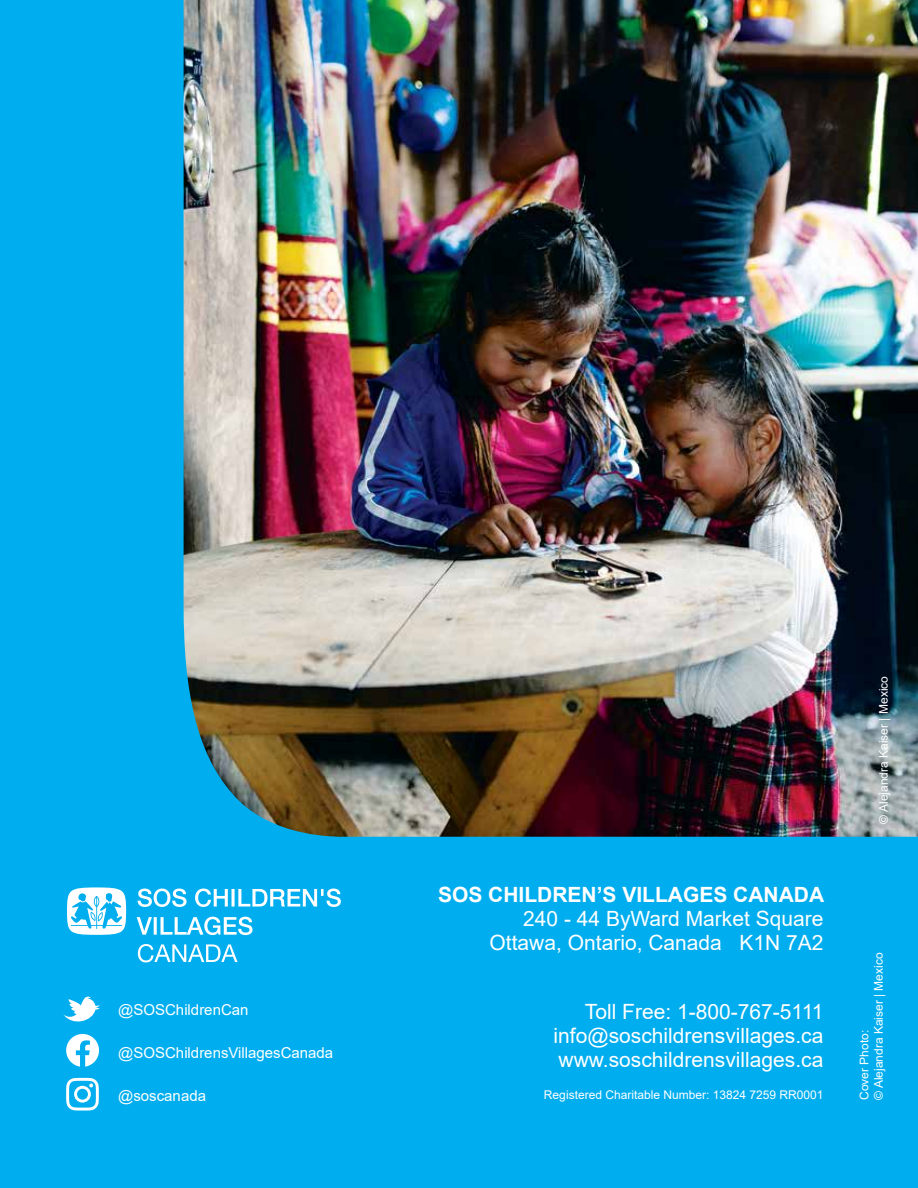
<style>
.page{position:relative;width:918px;height:1188px;background:#00aeef}
.page>*{position:absolute;margin:0;border:0;box-sizing:border-box;transform-origin:0 0}
.t1{font:21px/24px "Arial";color:#fff;text-align:right}
.t2{font:700 21px "Arial";color:#fff}
.t3{font:15px "Arial";color:#fff}
.t4{font:12px/14.4px "Arial";color:#fff}
</style>
<div class="page">
<img style="left:184px;top:0;width:734px;height:837px">
<svg style="left:67px;top:887px;width:59px;height:48px"></svg>
<svg style="left:138px;top:889px;width:203px;height:18px"></svg>
<svg style="left:137px;top:917px;width:116px;height:18px"></svg>
<svg style="left:138px;top:944px;width:100px;height:18px"></svg>
<svg style="left:63px;top:996px;width:37px;height:26px"></svg>
<svg style="left:66px;top:1034px;width:33px;height:33px"></svg>
<svg style="left:66px;top:1078px;width:33px;height:33px"></svg>
<p class="t3" style="left:118px;top:1000px;width:132px">@SOSChildrenCan</p>
<p class="t3" style="left:118px;top:1043px;width:217px">@SOSChildrensVillagesCanada</p>
<p class="t3" style="left:118px;top:1085px;width:89px">@soscanada</p>
<p class="t2" style="left:438px;top:879px;width:388px">SOS CHILDREN’S VILLAGES CANADA</p>
<p class="t1" style="left:490px;top:906px;width:335px">240 - 44 ByWard Market Square<br>Ottawa, Ontario, Canada K1N 7A2</p>
<p class="t1" style="left:554px;top:1000px;width:271px;text-align:justify;text-indent:31px">Toll Free: 1-800-767-5111 info@soschildrensvillages.ca www.soschildrensvillages.ca</p>
<p class="t4" style="left:544px;top:1088px;width:281px">Registered Charitable Number: 13824 7259 RR0001</p>
<p class="t4" style="left:876px;top:824px;width:149px;rotate:-90deg">© Alejandra Kaiser | Mexico</p>
<p class="t4" style="left:857px;top:1100px;width:149px;rotate:-90deg">Cover Photo:<br>© Alejandra Kaiser | Mexico</p>
</div>
